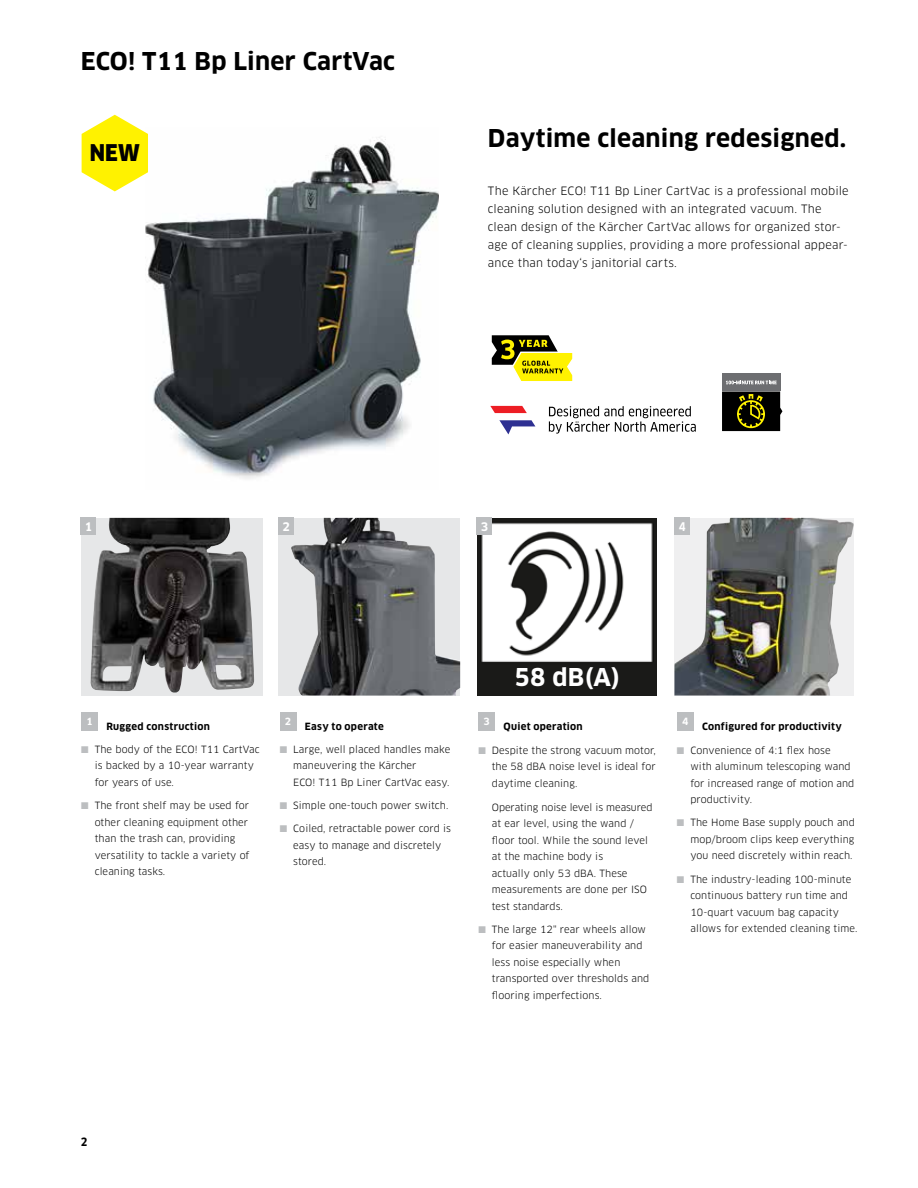
<style>
.page{position:relative;width:918px;height:1188px;background:#fff}
.page>*{position:absolute;margin:0;border:0;box-sizing:border-box;transform-origin:0 0}
.t1{font:700 24px "Clan Pro";letter-spacing:.01em;color:#000}
.t2{font:700 24px "Clan Pro";color:#fff}
.t3{font:900 22.5px "Clan Pro Narr";color:#000}
.t4{font:700 11.7px "Clan Pro";color:#fff}
.t5{font:700 11.7px "Clan Pro Narr";color:#fff}
.t6{font:11.25px/18px "Clan Pro";letter-spacing:.015em;color:#000}
.t7{font:700 11.25px "Clan Pro Narr";color:#000}
.t8{font:9.75px/16.5px "Clan Pro";letter-spacing:.01em;color:#000}
.t9{font:700 9.75px "Clan Pro";letter-spacing:.03em;color:#000}
.t10{font:700 9.75px "Clan Pro";color:#fff}
.s1{color:#bcbec0}
</style>
<div class="page">
<div style="left:81px;top:712px;width:17px;height:18px;background:#bcbec0"></div>
<div style="left:280px;top:712px;width:16px;height:18px;background:#bcbec0"></div>
<div style="left:478px;top:712px;width:17px;height:18px;background:#bcbec0"></div>
<div style="left:677px;top:712px;width:17px;height:18px;background:#bcbec0"></div>
<div style="left:279px;top:518px;width:181px;height:178px;background:#e6e7e8"></div>
<img style="left:291px;top:518px;width:169px;height:178px">
<div style="left:81px;top:518px;width:181px;height:178px;background:#e6e7e8"></div>
<img style="left:90px;top:518px;width:164px;height:175px">
<div style="left:81px;top:518px;width:15px;height:17px;background:#bcbec0"></div>
<div style="left:279px;top:518px;width:15px;height:17px;background:#bcbec0"></div>
<img style="left:478px;top:519px;width:178px;height:177px">
<div style="left:477px;top:518px;width:15px;height:17px;background:#bcbec0"></div>
<img style="left:674px;top:518px;width:180px;height:178px">
<div style="left:674px;top:518px;width:16px;height:17px;background:#bcbec0"></div>
<svg style="left:490px;top:406px;width:45px;height:28px"></svg>
<svg style="left:549px;top:406px;width:147px;height:28px"></svg>
<svg style="left:82px;top:115px;width:64px;height:76px"></svg>
<div style="left:722px;top:373px;width:58px;height:18px;background:#6d6e71"></div>
<svg style="left:726px;top:381px;width:51px;height:3px"></svg>
<svg style="left:722px;top:392px;width:60px;height:39px;background:#282606"></svg>
<img style="left:146px;top:132px;width:293px;height:347px">
<img style="left:332px;top:143px;width:52px;height:41px">
<svg style="left:492px;top:335px;width:81px;height:46px"></svg>
<p class="t1" style="left:81px;top:47px;width:316px">ECO! T11 Bp Liner CartVac</p>
<p class="t3" style="left:90px;top:140px;width:52px">NEW</p>
<p class="t1" style="left:488px;top:124px;width:360px">Daytime cleaning redesigned.</p>
<p class="t6" style="left:488px;top:181px;width:362px">The Kärcher ECO! T11 Bp Liner CartVac is a professional mobile cleaning solution designed with an integrated vacuum. The clean design of the Kärcher CartVac allows for organized stor&shy;age of cleaning supplies, providing a more professional appear&shy;ance than today‘s janitorial carts.</p>
<p class="t4" style="left:85px;top:520px;width:9px">1</p>
<p class="t4" style="left:283px;top:520px;width:9px">2</p>
<p class="t4" style="left:481px;top:520px;width:9px">3</p>
<p class="t5" style="left:679px;top:520px;width:8px">4</p>
<p class="t10" style="left:86px;top:716px;width:8px">1</p>
<p class="t9" style="left:106px;top:721px;width:105px">Rugged construction</p>
<p class="t8" style="left:95px;top:741px;width:167px;text-indent:-14px"><span class="s1">■</span> The body of the ECO! T11 CartVac is backed by a 10-year warranty for years of use.</p>
<p class="t8" style="left:95px;top:797px;width:156px;text-indent:-14px"><span class="s1">■</span> The front shelf may be used for other cleaning equipment other than the trash can, providing versatility to tackle a variety of cleaning tasks.</p>
<p class="t10" style="left:285px;top:716px;width:8px">2</p>
<p class="t9" style="left:305px;top:721px;width:80px">Easy to operate</p>
<p class="t8" style="left:293px;top:741px;width:159px;text-indent:-14px"><span class="s1">■</span> Large, well placed handles make maneuvering the Kärcher<br>ECO! T11 Bp Liner CartVac easy.</p>
<p class="t8" style="left:280px;top:797px;width:170px"><span class="s1">■</span> Simple one-touch power switch.</p>
<p class="t8" style="left:293px;top:821px;width:159px;text-indent:-14px"><span class="s1">■</span> Coiled, retractable power cord is easy to manage and discretely stored.</p>
<p class="t2" style="left:515px;top:663px;width:107px">58 dB(A)</p>
<p class="t10" style="left:484px;top:716px;width:8px">3</p>
<p class="t9" style="left:504px;top:721px;width:81px">Quiet operation</p>
<p class="t8" style="left:492px;top:742px;width:166px;text-align:justify;text-indent:-14px"><span class="s1">■</span> Despite the strong vacuum motor, the 58 dBA noise level is ideal for daytime cleaning.</p>
<p class="t8" style="left:492px;top:799px;width:162px">Operating noise level is measured at ear level, using the wand / floor tool. While the sound level at the machine body is<br>actually only 53 dBA. These measurements are done per ISO test standards.</p>
<p class="t8" style="left:492px;top:921px;width:159px;text-indent:-14px"><span class="s1">■</span> The large 12" rear wheels allow for easier maneuverability and less noise especially when transported over thresholds and flooring imperfections.</p>
<p class="t10" style="left:682px;top:716px;width:8px">4</p>
<p class="t9" style="left:702px;top:721px;width:141px">Configured for productivity</p>
<p class="t8" style="left:690px;top:742px;width:165px;text-indent:-14px"><span class="s1">■</span> Convenience of 4:1 flex hose with aluminum telescoping wand for increased range of motion and productivity.</p>
<p class="t8" style="left:690px;top:815px;width:166px;text-align:justify;text-indent:-14px"><span class="s1">■</span> The Home Base supply pouch and mop/broom clips keep everything you need discretely within reach.</p>
<p class="t8" style="left:690px;top:871px;width:169px;text-indent:-14px"><span class="s1">■</span> The industry-leading 100-minute continuous battery run time and 10-quart vacuum bag capacity allows for extended cleaning time.</p>
<p class="t7" style="left:81px;top:1135px;width:8px">2</p>
</div>
